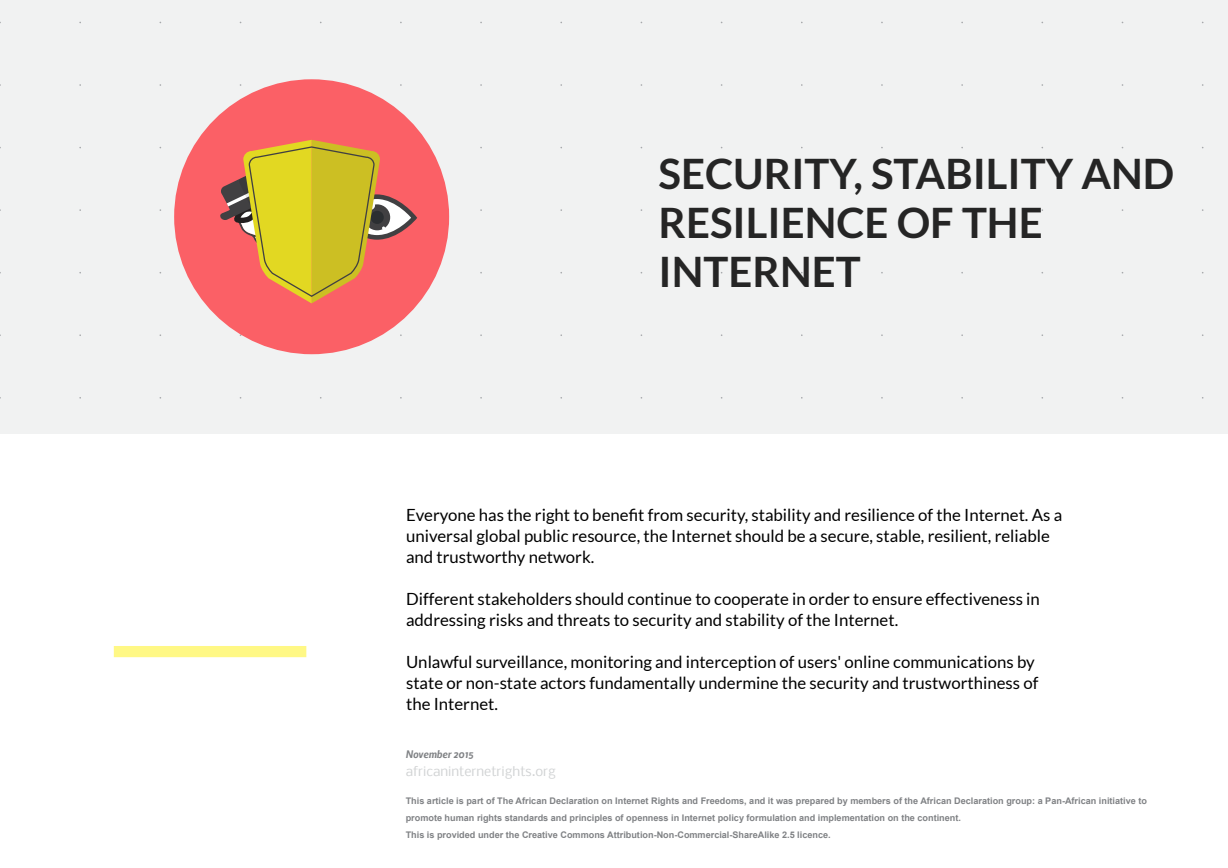
<style>
.page{position:relative;width:1228px;height:868px;background:#fff}
.page>*{position:absolute;margin:0;border:0;box-sizing:border-box;transform-origin:0 0}
.t1{font:700 42px/49px "Lato";color:#252525}
.t2{font:16.8px/21px "Lato";color:#000}
.t3{font:12.6px "Nobile";color:#d1d3d4}
.t4{font:italic 700 9.8px "Nobile";color:#808285}
.t5{font:700 9.1px/16.8px "Arial";color:#808285}
</style>
<div class="page">
<div style="left:0;top:0;width:1228px;height:434px;background:#f1f2f2"></div>
<svg style="left:0;top:22px;width:1204px;height:1px"></svg>
<svg style="left:0;top:84px;width:1204px;height:2px"></svg>
<svg style="left:0;top:334px;width:1204px;height:2px"></svg>
<svg style="left:0;top:397px;width:1204px;height:2px"></svg>
<div style="left:114px;top:646px;width:192px;height:11px;background:#fff885"></div>
<div style="left:174px;top:79px;width:275px;height:275px;background:#fb6066;border-radius:50%"></div>
<svg style="left:0;top:140px;width:1204px;height:163px"></svg>
<h1 class="t1" style="left:658px;top:149px;width:517px">SECURITY, STABILITY AND<br>RESILIENCE OF THE<br>INTERNET</h1>
<p class="t2" style="left:406px;top:505px;width:658px">Everyone has the right to benefit from security, stability and resilience of the Internet. As a universal global public resource, the Internet should be a secure, stable, resilient, reliable and trustworthy network.</p>
<p class="t2" style="left:406px;top:589px;width:635px">Different stakeholders should continue to cooperate in order to ensure effectiveness in addressing risks and threats to security and stability of the Internet.</p>
<p class="t2" style="left:406px;top:652px;width:634px">Unlawful surveillance, monitoring and interception of users' online communications by state or non-state actors fundamentally undermine the security and trustworthiness of the Internet.</p>
<p class="t4" style="left:406px;top:746px;width:70px">November 2015</p>
<p class="t3" style="left:406px;top:761px;width:152px">africaninternetrights.org</p>
<p class="t5" style="left:406px;top:793px;width:743px">This article is part of The African Declaration on Internet Rights and Freedoms, and it was prepared by members of the African Declaration group: a Pan-African initiative to promote human rights standards and principles of openness in Internet policy formulation and implementation on the continent.<br>This is provided under the Creative Commons Attribution-Non-Commercial-ShareAlike 2.5 licence.</p>
</div>
